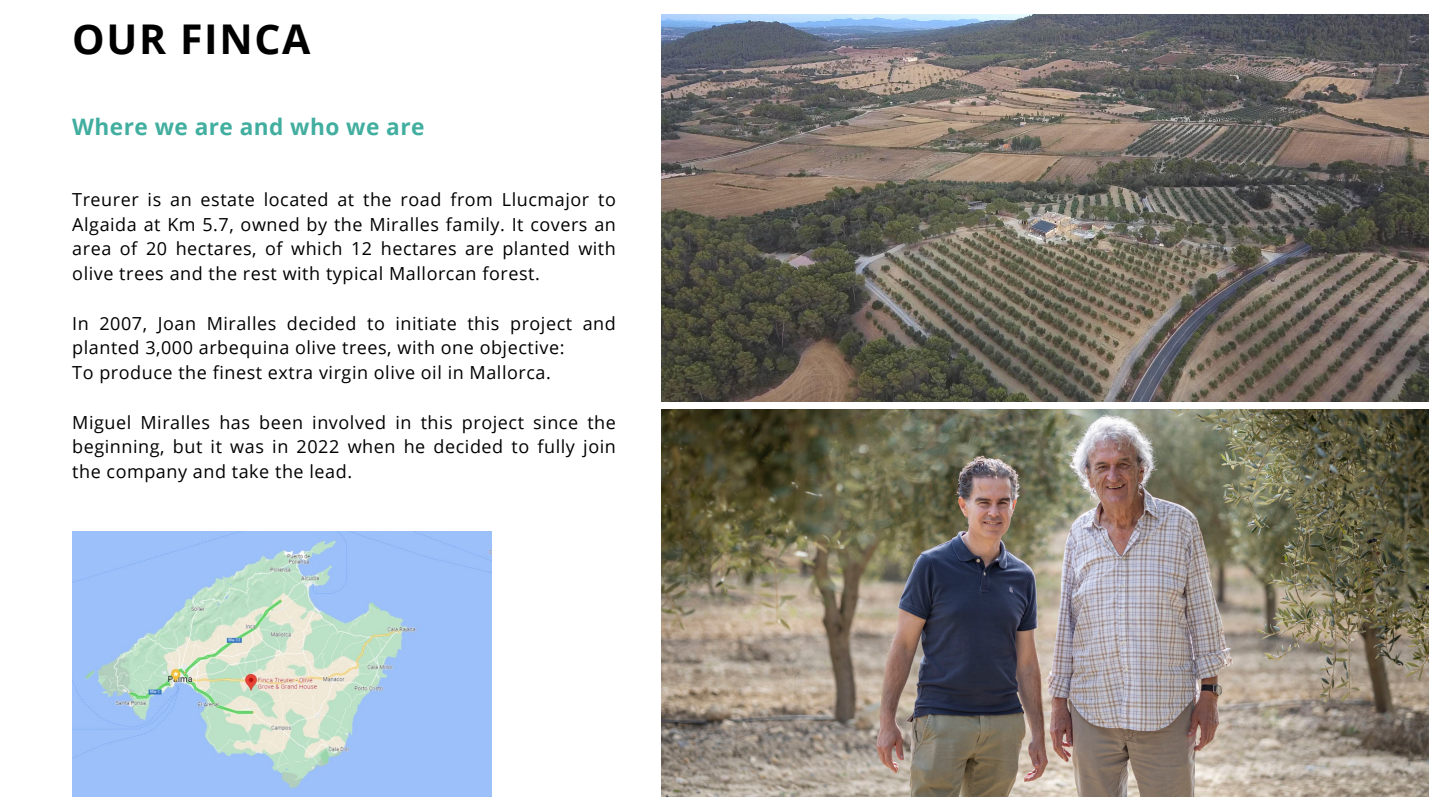
<style>
.page{position:relative;width:1440px;height:810px;background:#fff}
.page>*{position:absolute;margin:0;border:0;box-sizing:border-box;transform-origin:0 0}
.t1{font:700 41px "Open Sans";letter-spacing:.04em;color:#000}
.t2{font:700 22.6px "Open Sans";letter-spacing:.02em;color:#41ae9f}
.t3{font:18px/24.8px "Open Sans";letter-spacing:.03em;color:#000;text-align:justify}
</style>
<div class="page">
<img style="left:662px;top:15px;width:766px;height:387px">
<img style="left:662px;top:409px;width:766px;height:388px">
<img style="left:72px;top:532px;width:420px;height:265px">
<p class="t1" style="left:72px;top:10px;width:240px">OUR FINCA</p>
<p class="t2" style="left:72px;top:110px;width:354px">Where we are and who we are</p>
<p class="t3" style="left:72px;top:187px;width:545px">Treurer is an estate located at the road from Llucmajor to Algaida at Km 5.7, owned by the Miralles family. It covers an area of 20 hectares, of which 12 hectares are planted with olive trees and the rest with typical Mallorcan forest.</p>
<p class="t3" style="left:72px;top:310px;width:545px">In 2007, Joan Miralles decided to initiate this project and planted 3,000 arbequina olive trees, with one objective:</p>
<p class="t3" style="left:72px;top:360px;width:480px">To produce the finest extra virgin olive oil in Mallorca.</p>
<p class="t3" style="left:72px;top:409px;width:545px">Miguel Miralles has been involved in this project since the beginning, but it was in 2022 when he decided to fully join the company and take the lead.</p>
</div>
